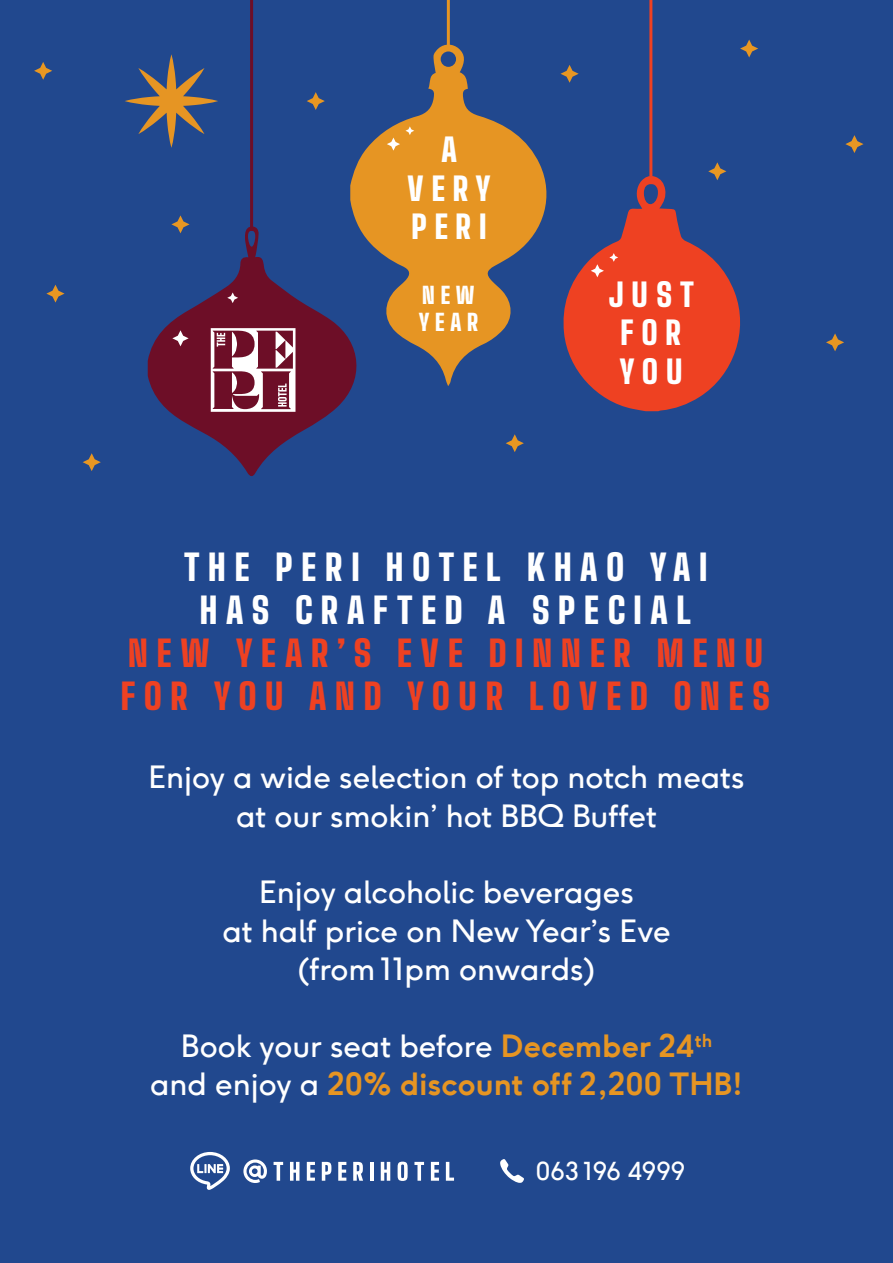
<style>
.page{position:relative;width:893px;height:1263px;background:#21488e}
.page>*{position:absolute;margin:0;border:0;box-sizing:border-box;transform-origin:0 0}
.t1{font:900 35.7px/42.9px "Big Shoulders Display";letter-spacing:.24em;color:#ee4122}
.t2{font:900 35.7px/42.9px "Big Shoulders Display";letter-spacing:.23em;color:#fff;text-align:center}
.t3{font:900 32.1px/38.4px "Big Shoulders Display";letter-spacing:.24em;color:#fff;text-align:center}
.t4{font:30.6px/38.4px "F37 Ginger";color:#fff;text-align:center}
.t5{font:700 30.6px/38.4px "F37 Ginger";color:#e69523;text-align:center}
.t6{font:24.75px "F37 Ginger";color:#fff}
.t7{font:900 22.95px/27.5px "Big Shoulders Display";letter-spacing:.25em;color:#fff}
.s1{font-weight:400;color:#fff}
</style>
<div class="page">
<svg style="left:125px;top:54px;width:93px;height:94px"></svg>
<svg style="left:350px;top:43px;width:197px;height:343px;fill:#e69523"></svg>
<svg style="left:148px;top:226px;width:217px;height:250px"></svg>
<svg style="left:211px;top:328px;width:84px;height:84px;background:#a46a79"></svg>
<svg style="left:387px;top:126px;width:27px;height:25px"></svg>
<svg style="left:227px;top:292px;width:11px;height:11px"></svg>
<svg style="left:172px;top:330px;width:17px;height:16px"></svg>
<svg style="left:171px;top:215px;width:19px;height:18px"></svg>
<svg style="left:560px;top:65px;width:19px;height:18px"></svg>
<svg style="left:506px;top:434px;width:18px;height:18px"></svg>
<svg style="left:307px;top:92px;width:18px;height:18px"></svg>
<svg style="left:563px;top:162px;width:178px;height:249px"></svg>
<svg style="left:740px;top:40px;width:18px;height:17px"></svg>
<svg style="left:845px;top:135px;width:18px;height:18px"></svg>
<svg style="left:826px;top:333px;width:18px;height:18px"></svg>
<svg style="left:34px;top:62px;width:18px;height:18px"></svg>
<svg style="left:83px;top:453px;width:18px;height:18px"></svg>
<svg style="left:46px;top:285px;width:19px;height:18px"></svg>
<hr style="left:250px;top:0;width:3px;height:231px;background:#6d0e27">
<hr style="left:649px;top:0;width:3px;height:177px;background:#ee4122">
<hr style="left:447px;top:0;width:3px;height:49px;background:#e69523">
<svg style="left:274px;top:1162px;width:9px;height:19px"></svg>
<svg style="left:290px;top:1162px;width:9px;height:19px"></svg>
<svg style="left:307px;top:1162px;width:8px;height:19px"></svg>
<svg style="left:322px;top:1162px;width:9px;height:19px"></svg>
<svg style="left:338px;top:1162px;width:8px;height:19px"></svg>
<svg style="left:353px;top:1162px;width:10px;height:19px"></svg>
<hr style="left:370px;top:1162px;width:3px;height:19px;background:#fff">
<svg style="left:381px;top:1162px;width:9px;height:19px"></svg>
<svg style="left:398px;top:1161px;width:10px;height:20px"></svg>
<svg style="left:414px;top:1162px;width:10px;height:19px"></svg>
<svg style="left:431px;top:1162px;width:8px;height:19px"></svg>
<svg style="left:446px;top:1162px;width:8px;height:19px"></svg>
<svg style="left:190px;top:1152px;width:40px;height:38px"></svg>
<svg style="left:243px;top:1159px;width:24px;height:24px"></svg>
<svg style="left:500px;top:1159px;width:24px;height:24px"></svg>
<p class="t3" style="left:407px;top:131px;width:85px">A<br>VERY<br>PERI</p>
<p class="t7" style="left:419px;top:281px;width:61px">NEW<br>YEAR</p>
<p class="t3" style="left:608px;top:275px;width:87px">JUST<br>FOR<br>YOU</p>
<p class="t2" style="left:184px;top:546px;width:525px">THE PERI HOTEL KHAO YAI<br>HAS CRAFTED A SPECIAL</p>
<p class="t1" style="left:121px;top:632px;width:651px">NEW YEAR’S EVE DINNER MENU<br>FOR YOU AND YOUR LOVED ONES</p>
<p class="t4" style="left:148px;top:758px;width:598px">Enjoy a wide selection of top notch meats at our smokin’ hot BBQ Buffet</p>
<p class="t4" style="left:222px;top:873px;width:450px">Enjoy alcoholic beverages<br>at half price on New Year’s Eve (from 11pm onwards)</p>
<p class="t5" style="left:150px;top:1026px;width:595px"><span class="s1">Book your seat before</span> December 24<sup>th </sup><span class="s1">and enjoy a</span> 20% discount off 2,200 THB!</p>
<p class="t6" style="left:536px;top:1156px;width:151px">063 196 4999</p>
</div>
